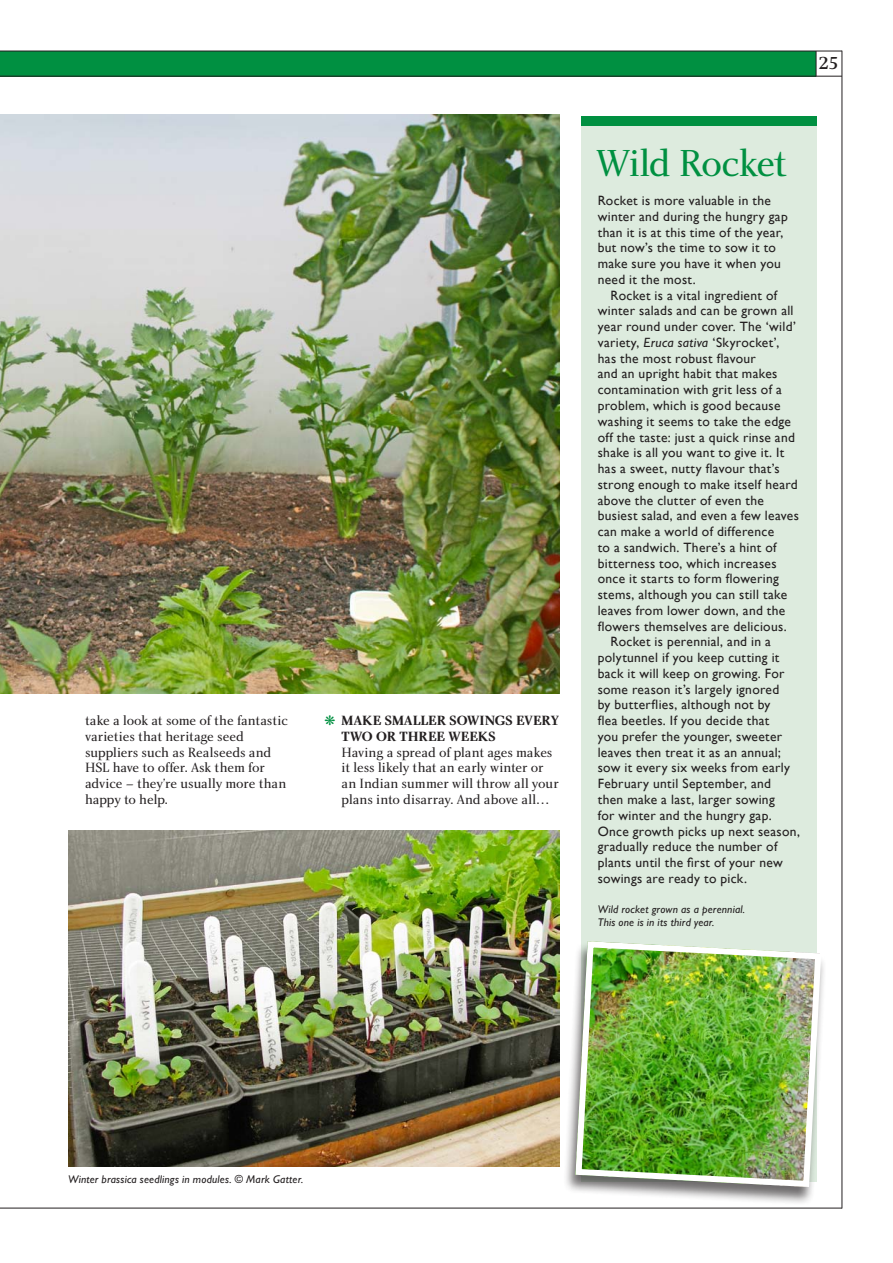
<style>
.page{position:relative;width:893px;height:1263px;background:#fff}
.page>*{position:absolute;margin:0;border:0;box-sizing:border-box;transform-origin:0 0}
.Small_headline{font:39px "Charlotte Book Plain";letter-spacing:-.035em;color:#009041}
.t1{font:18px "Charlotte Medium Plain";color:#231f20}
.Body_Copy{font:13.8px/15.8px "Charlotte Book Plain";letter-spacing:-.005em;color:#231f20}
.Body_Copy-2{font:13.8px/15.8px "Charlotte Bold Plain";letter-spacing:-.005em;color:#231f20}
.Boxed_Copy{font:13.5px/15.8px "Gill Sans";letter-spacing:.025em;color:#231f20}
.t2{font:italic 11.25px/13.2px "Gill Sans";letter-spacing:.02em;color:#231f20}
.s1{color:#009041}
.s2{font-style:italic}
</style>
<div class="page">
<div style="left:0;top:51px;width:816px;height:26px;background:#009041"></div>
<hr style="left:0;top:51px;width:842px;height:1px;background:#231f20">
<hr style="left:0;top:76px;width:842px;height:1px;background:#231f20">
<hr style="left:0;top:1208px;width:842px;height:1px;background:#231f20">
<hr style="left:842px;top:51px;width:1px;height:1157px;background:#231f20">
<svg style="left:816px;top:51px;width:1px;height:26px"></svg>
<img style="left:0;top:115px;width:560px;height:579px">
<img style="left:68px;top:831px;width:492px;height:335px">
<div style="left:581px;top:126px;width:235px;height:1056px;background:#ddebde"></div>
<div style="left:581px;top:117px;width:235px;height:9px;background:#009041"></div>
<div style="left:563px;top:942px;width:263px;height:264px;background:#231f20;opacity:.65"></div>
<img style="left:575px;top:941px;width:245px;height:246px">
<div style="left:576px;top:941px;width:245px;height:246px;border:6px solid #fff;border-radius:12px"></div>
<p class="Body_Copy" style="left:85px;top:712px;width:204px">take a look at some of the fantastic varieties that heritage seed suppliers such as Realseeds and<br>HSL have to offer. Ask them for advice – they’re usually more than happy to help.</p>
<p class="Body_Copy-2" style="left:342px;top:712px;width:219px;text-indent:-17px"><span class="s1">❋</span> MAKE SMALLER SOWINGS EVERY<br>TWO OR THREE WEEKS</p>
<p class="Body_Copy" style="left:342px;top:744px;width:219px">Having a spread of plant ages makes it less likely that an early winter or an Indian summer will throw all your plans into disarray. And above all…</p>
<p class="t1" style="left:818px;top:52px;width:22px">25</p>
<p class="Small_headline" style="left:596px;top:139px;width:193px">Wild Rocket</p>
<p class="Boxed_Copy" style="left:598px;top:193px;width:192px">Rocket is more valuable in the winter and during the hungry gap than it is at this time of the year, but now’s the time to sow it to make sure you have it when you need it the most.</p>
<p class="Boxed_Copy" style="left:598px;top:287px;width:203px;text-indent:13px">Rocket is a vital ingredient of winter salads and can be grown all year round under cover. The ‘wild’ variety, <span class="s2">Eruca sativa</span> ‘Skyrocket’, has the most robust flavour<br>and an upright habit that makes contamination with grit less of a problem, which is good because washing it seems to take the edge off the taste: just a quick rinse and shake is all you want to give it. It has a sweet, nutty flavour that’s strong enough to make itself heard above the clutter of even the busiest salad, and even a few leaves can make a world of difference<br>to a sandwich. There’s a hint of bitterness too, which increases once it starts to form flowering stems, although you can still take leaves from lower down, and the flowers themselves are delicious.</p>
<p class="Boxed_Copy" style="left:598px;top:634px;width:204px;text-indent:13px">Rocket is perennial, and in a polytunnel if you keep cutting it back it will keep on growing. For some reason it’s largely ignored<br>by butterflies, although not by<br>flea beetles. If you decide that<br>you prefer the younger, sweeter leaves then treat it as an annual; sow it every six weeks from early<br>February until September, and then make a last, larger sowing<br>for winter and the hungry gap.<br>Once growth picks up next season, gradually reduce the number of plants until the first of your new sowings are ready to pick.</p>
<p class="t2" style="left:598px;top:903px;width:149px">Wild rocket grown as a perennial.<br>This one is in its third year.</p>
<p class="t2" style="left:68px;top:1172px;width:237px">Winter brassica seedlings in modules. © Mark Gatter.</p>
</div>
